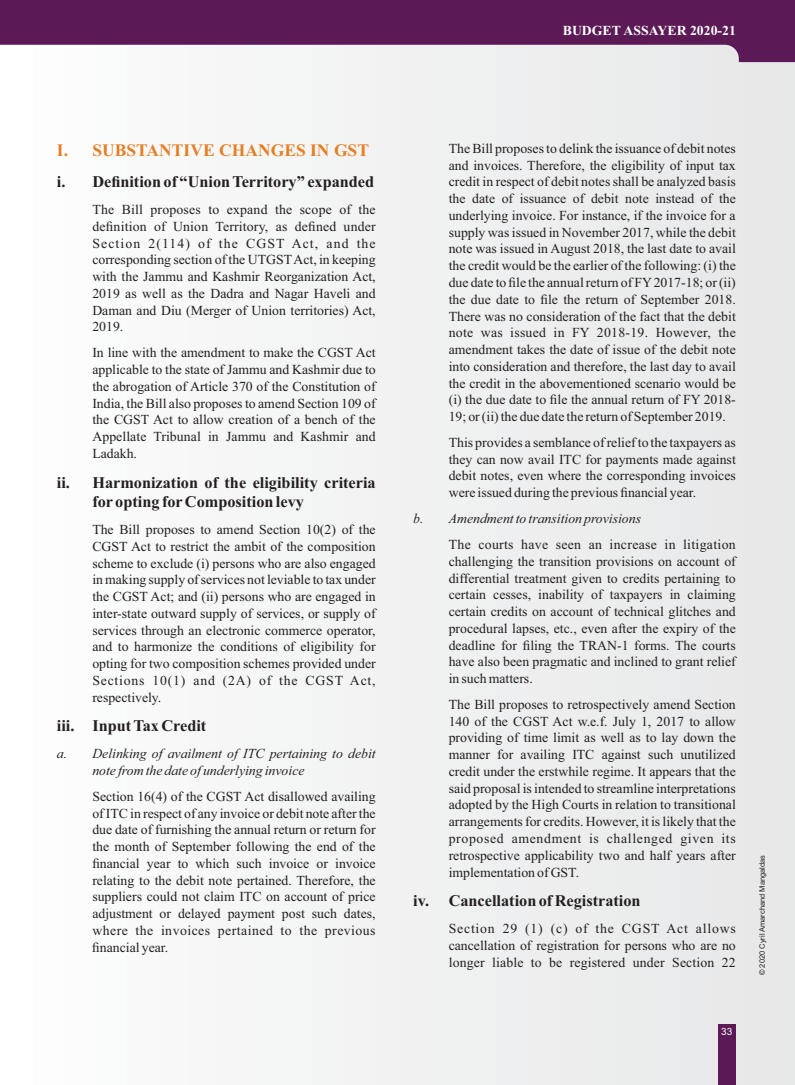
<style>
.page{position:relative;width:795px;height:1085px;background:#fff}
.page>*{position:absolute;margin:0;border:0;box-sizing:border-box;transform-origin:0 0}
.t1{font:700 17.5px "Times New Roman";color:#e57f25}
.t2{font:700 16.25px/19.8px "Times New Roman";color:#231f20}
.t3{font:13.75px/16.8px "Times New Roman";color:#231f20;text-align:justify}
.t4{font:italic 13.75px/16.8px "Times New Roman";color:#231f20}
.t5{font:700 13.75px "Times New Roman";color:#fff}
.t6{font:10px "Arial";color:#fff}
.t7{font:7.5px "Arial";color:#231f20}
</style>
<div class="page">
<div style="left:0;top:0;width:794px;height:1085px;background:#f2f2f3"></div>
<svg style="left:0;top:0;width:794px;height:62px;fill:#5b1956"></svg>
<div style="left:717px;top:1024px;width:18px;height:61px;background:#5b1956"></div>
<p class="t5" style="left:562px;top:26px;width:174px">BUDGET ASSAYER 2020-21</p>
<p class="t1" style="left:57px;top:144px;width:313px">I. SUBSTANTIVE CHANGES IN GST</p>
<p class="t2" style="left:57px;top:174px;width:318px">i. Definition of “Union Territory” expanded</p>
<p class="t3" style="left:92px;top:202px;width:285px">The Bill proposes to expand the scope of the definition of Union Territory, as defined under Section 2(114) of the CGST Act, and the corresponding section of the UTGSTAct, in keeping with the Jammu and Kashmir Reorganization Act, 2019 as well as the Dadra and Nagar Haveli and Daman and Diu (Merger of Union territories) Act, 2019.</p>
<p class="t3" style="left:92px;top:346px;width:285px">In line with the amendment to make the CGST Act applicable to the state of Jammu and Kashmir due to the abrogation of Article 370 of the Constitution of India, the Bill also proposes to amend Section 109 of the CGST Act to allow creation of a bench of the Appellate Tribunal in Jammu and Kashmir and Ladakh.</p>
<p class="t2" style="left:92px;top:474px;width:285px;text-indent:-35px">ii. Harmonization of the eligibility criteria for opting forComposition levy</p>
<p class="t3" style="left:92px;top:522px;width:285px">The Bill proposes to amend Section 10(2) of the CGST Act to restrict the ambit of the composition scheme to exclude (i) persons who are also engaged in making supply of services not leviable to tax under the CGST Act; and (ii) persons who are engaged in inter-state outward supply of services, or supply of services through an electronic commerce operator, and to harmonize the conditions of eligibility for opting for two composition schemes provided under Sections 10(1) and (2A) of the CGST Act, respectively.</p>
<p class="t2" style="left:57px;top:718px;width:151px">iii. Input Tax Credit</p>
<p class="t4" style="left:92px;top:746px;width:285px;text-indent:-35px">a. Delinking of availment of ITC pertaining to debit note from the date of underlying invoice</p>
<p class="t3" style="left:92px;top:789px;width:285px">Section 16(4) of the CGST Act disallowed availing of ITC in respect of any invoice or debit note after the due date of furnishing the annual return or return for the month of September following the end of the financial year to which such invoice or invoice relating to the debit note pertained. Therefore, the suppliers could not claim ITC on account of price adjustment or delayed payment post such dates, where the invoices pertained to the previous financial year.</p>
<p class="t3" style="left:448px;top:141px;width:288px">The Bill proposes to delink the issuance of debit notes and invoices. Therefore, the eligibility of input tax credit in respect of debit notes shall be analyzed basis the date of issuance of debit note instead of the underlying invoice. For instance, if the invoice for a supply was issued in November 2017, while the debit note was issued in August 2018, the last date to avail the credit would be the earlier of the following: (i) the due date to file the annual return of FY2017-18; or (ii) the due date to file the return of September 2018.<br>There was no consideration of the fact that the debit note was issued in FY 2018-19. However, the amendment takes the date of issue of the debit note into consideration and therefore, the last day to avail the credit in the abovementioned scenario would be (i) the due date to file the annual return of FY 2018- 19; or (ii) the due date the return of September 2019.</p>
<p class="t3" style="left:448px;top:435px;width:288px">This provides a semblance of relief to the taxpayers as they can now avail ITC for payments made against debit notes, even where the corresponding invoices were issued during the previous financial year.</p>
<p class="t4" style="left:413px;top:511px;width:229px">b. Amendment to transition provisions</p>
<p class="t3" style="left:448px;top:537px;width:288px">The courts have seen an increase in litigation challenging the transition provisions on account of differential treatment given to credits pertaining to certain cesses, inability of taxpayers in claiming certain credits on account of technical glitches and procedural lapses, etc., even after the expiry of the deadline for filing the TRAN-1 forms. The courts have also been pragmatic and inclined to grant relief in such matters.</p>
<p class="t3" style="left:448px;top:697px;width:288px">The Bill proposes to retrospectively amend Section 140 of the CGST Act w.e.f. July 1, 2017 to allow providing of time limit as well as to lay down the manner for availing ITC against such unutilized credit under the erstwhile regime. It appears that the said proposal is intended to streamline interpretations adopted by the High Courts in relation to transitional arrangements for credits. However, it is likely that the proposed amendment is challenged given its retrospective applicability two and half years after implementation of GST.</p>
<p class="t2" style="left:413px;top:892px;width:229px">iv. Cancellation of Registration</p>
<p class="t3" style="left:448px;top:921px;width:288px">Section 29 (1) (c) of the CGST Act allows cancellation of registration for persons who are no longer liable to be registered under Section 22</p>
<p class="t6" style="left:720px;top:1028px;width:13px">33</p>
<p class="t7" style="left:758px;top:975px;width:122px;rotate:-90deg">© 2020 Cyril Amarchand Mangaldas</p>
</div>
